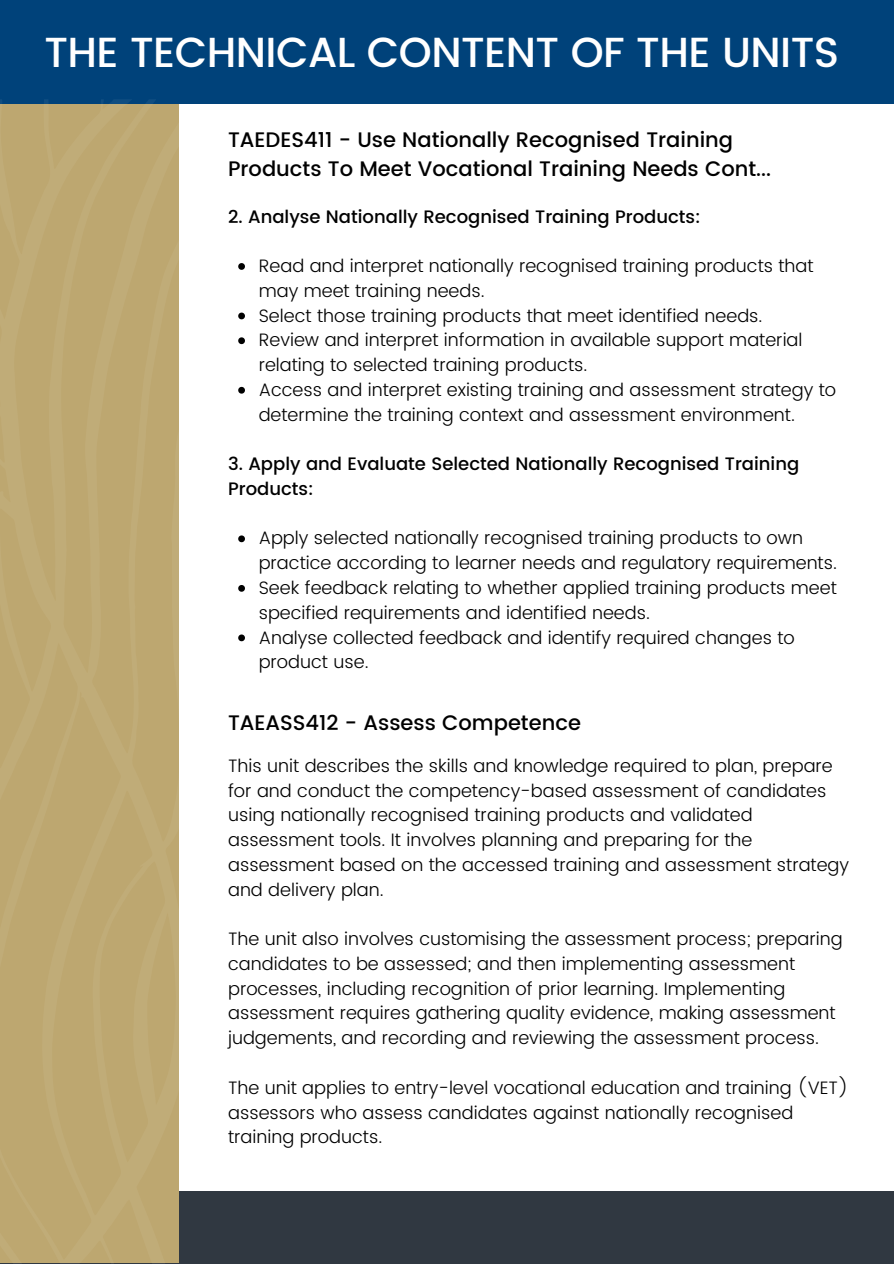
<style>
.page{position:relative;width:894px;height:1264px;background:#fff}
.page>*{position:absolute;margin:0;border:0;box-sizing:border-box;transform-origin:0 0}
.t1{font:500 42px "Poppins";letter-spacing:-.015em;color:#fff}
.t2{font:500 21px/29.2px "Poppins";color:#000}
.t3{font:300 18px/24.8px "Poppins";color:#000}
.t4{font:500 18px/24.8px "Poppins";color:#000}
</style>
<div class="page">
<div style="left:0;top:0;width:893px;height:104px;background:#00427a"></div>
<svg style="left:238px;top:263px;width:7px;height:7px"></svg>
<svg style="left:238px;top:312px;width:7px;height:7px"></svg>
<svg style="left:238px;top:337px;width:7px;height:7px"></svg>
<svg style="left:238px;top:387px;width:7px;height:6px"></svg>
<svg style="left:238px;top:535px;width:7px;height:7px"></svg>
<svg style="left:238px;top:585px;width:7px;height:6px"></svg>
<svg style="left:238px;top:634px;width:7px;height:7px"></svg>
<div style="left:0;top:1190px;width:893px;height:73px;background:#303841"></div>
<div style="left:0;top:99px;width:183px;height:1164px;background:#bda770"></div>
<p class="t1" style="left:44px;top:28px;width:796px">THE TECHNICAL CONTENT OF THE UNITS</p>
<p class="t2" style="left:228px;top:125px;width:544px">TAEDES411 - Use Nationally Recognised Training<br>Products To Meet Vocational Training Needs Cont...</p>
<h1 class="t4" style="left:228px;top:204px;width:474px">2. Analyse Nationally Recognised Training Products:</h1>
<p class="t3" style="left:258px;top:253px;width:556px">Read and interpret nationally recognised training products that may meet training needs.</p>
<h2 class="t3" style="left:258px;top:303px;width:505px">Select those training products that meet identified needs.</h2>
<h3 class="t3" style="left:258px;top:328px;width:545px">Review and interpret information in available support material relating to selected training products.</h3>
<p class="t3" style="left:258px;top:377px;width:579px">Access and interpret existing training and assessment strategy to determine the training context and assessment environment.</p>
<p class="t4" style="left:228px;top:451px;width:572px">3. Apply and Evaluate Selected Nationally Recognised Training<br>Products:</p>
<p class="t3" style="left:258px;top:526px;width:579px">Apply selected nationally recognised training products to own practice according to learner needs and regulatory requirements.</p>
<p class="t3" style="left:258px;top:575px;width:579px">Seek feedback relating to whether applied training products meet specified requirements and identified needs.</p>
<h3 class="t3" style="left:258px;top:625px;width:537px">Analyse collected feedback and identify required changes to product use.</h3>
<p class="t2" style="left:228px;top:708px;width:354px">TAEASS412 - Assess Competence</p>
<h2 class="t3" style="left:228px;top:753px;width:622px">This unit describes the skills and knowledge required to plan, prepare for and conduct the competency-based assessment of candidates using nationally recognised training products and validated assessment tools. It involves planning and preparing for the assessment based on the accessed training and assessment strategy and delivery plan.</h2>
<p class="t3" style="left:228px;top:926px;width:615px">The unit also involves customising the assessment process; preparing candidates to be assessed; and then implementing assessment processes, including recognition of prior learning. Implementing assessment requires gathering quality evidence, making assessment judgements, and recording and reviewing the assessment process.</p>
<p class="t3" style="left:228px;top:1075px;width:621px">The unit applies to entry-level vocational education and training (VET) assessors who assess candidates against nationally recognised training products.</p>
</div>
